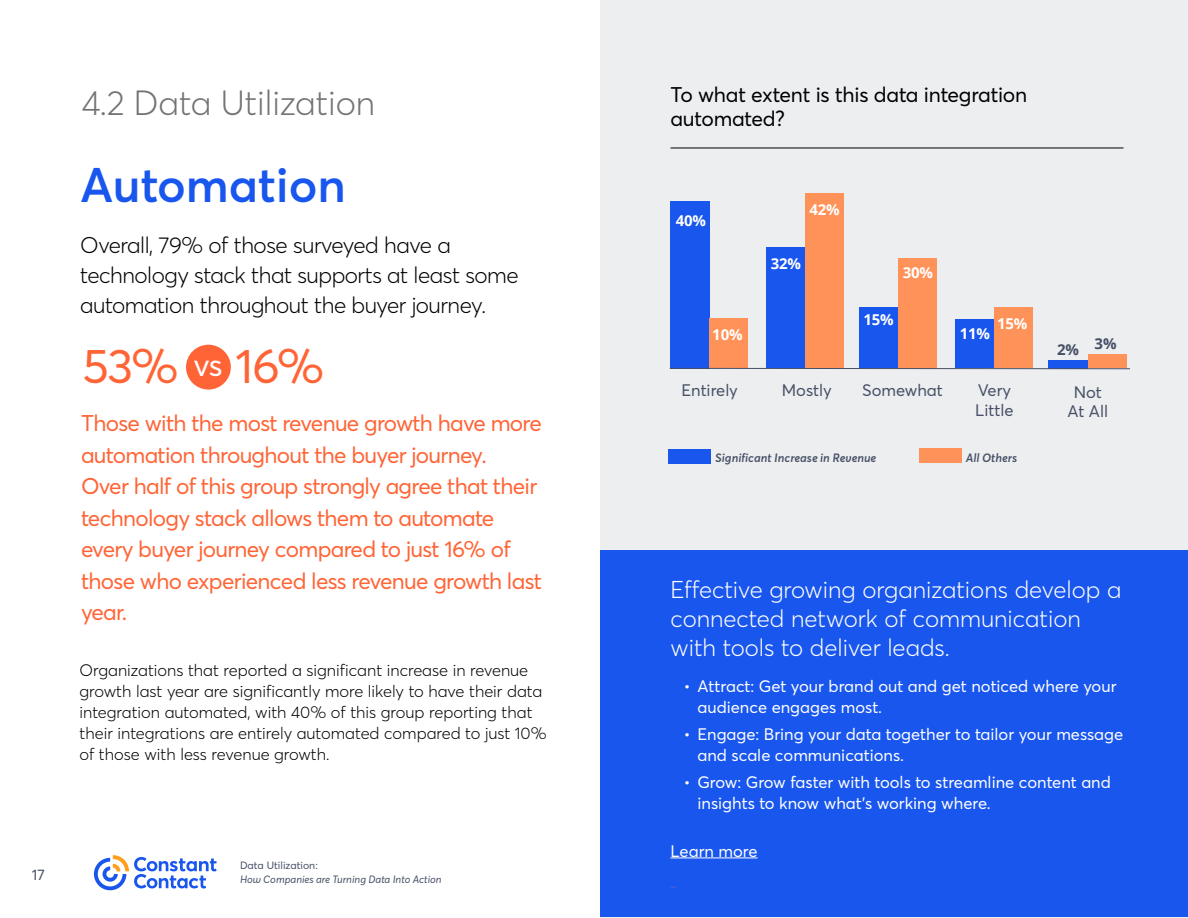
<style>
.page{position:relative;width:1188px;height:918px;background:#fff}
.page>*{position:absolute;margin:0;border:0;box-sizing:border-box;transform-origin:0 0}
.Paragraph_Style_1{font:600 48px "CT Sans";color:#1856ed}
.bulleted_list{font:48px "CT Sans";color:#ff6436}
.Heading{font:300 34.5px "CT Sans";color:#737373}
.bulleted_list-2{font:31.5px "CT Sans";color:#fff}
.large_body_copy{font:300 24px/28.8px "CT Sans";color:#fff}
.bulleted_list-3{font:22.5px/31.5px "CT Sans";letter-spacing:-.03em;color:#ff6436}
.large_body_copy-2{font:300 22.5px/30px "CT Sans";letter-spacing:-.02em;color:#000}
.Body_Copy{font:21px/24px "CT Sans";letter-spacing:-.01em;color:#000}
.Paragraph_Style_6_11{font:300 16.5px/21px "CT Sans";color:#000}
.body_copy{font:16.5px/21px "CT Sans";color:#fff}
.Body_Copy-2{font:16.5px/19.5px "CT Sans";color:#475066}
.Body_Copy-3{font:700 15px "Open Sans";letter-spacing:-.01em;color:#fff}
.Body_Copy-4{font:700 15px "Open Sans";color:#475066}
.t1{font:15px "CT Sans";color:#475066}
.body_copy-2{font:italic 600 12px "CT Sans";color:#475066}
.t2{font:italic 10.5px "CT Sans";color:#475066}
.t3{font:10.5px "CT Sans";color:#475066}
</style>
<div class="page">
<svg style="left:94px;top:855px;width:123px;height:35px"></svg>
<div style="left:600px;top:0;width:588px;height:918px;background:#edeef0"></div>
<div style="left:600px;top:550px;width:588px;height:367px;background:#1856ed"></div>
<hr style="left:670px;top:858px;width:88px;height:1px;background:#fff">
<hr style="left:670px;top:148px;width:454px;height:1px;background:#000">
<div style="left:186px;top:345px;width:45px;height:45px;background:#ff6436;border-radius:50%"></div>
<div style="left:670px;top:201px;width:40px;height:167px;background:#1856ed"></div>
<div style="left:709px;top:319px;width:39px;height:49px;background:#ff9258"></div>
<div style="left:766px;top:248px;width:40px;height:120px;background:#1856ed"></div>
<div style="left:805px;top:194px;width:39px;height:174px;background:#ff9258"></div>
<div style="left:860px;top:308px;width:39px;height:60px;background:#1856ed"></div>
<div style="left:898px;top:258px;width:39px;height:110px;background:#ff9258"></div>
<div style="left:955px;top:320px;width:40px;height:48px;background:#1856ed"></div>
<div style="left:994px;top:308px;width:39px;height:60px;background:#ff9258"></div>
<div style="left:1049px;top:360px;width:39px;height:8px;background:#1856ed"></div>
<div style="left:1088px;top:355px;width:38px;height:13px;background:#ff9258"></div>
<hr style="left:670px;top:368px;width:460px;height:1px;background:#475066">
<div style="left:668px;top:449px;width:43px;height:15px;background:#1856ed"></div>
<div style="left:919px;top:448px;width:42px;height:15px;background:#ff9258"></div>
<p class="Heading" style="left:82px;top:79px;width:295px">4.2 Data Utilization</p>
<p class="Paragraph_Style_1" style="left:80px;top:151px;width:267px">Automation</p>
<p class="large_body_copy-2" style="left:80px;top:229px;width:440px">Overall, 79% of those surveyed have a technology stack that supports at least some automation throughout the buyer journey.</p>
<p class="bulleted_list" style="left:82px;top:333px;width:243px">53% 16%</p>
<p class="bulleted_list-2" style="left:194px;top:343px;width:31px">vs</p>
<p class="bulleted_list-3" style="left:81px;top:407px;width:463px">Those with the most revenue growth have more automation throughout the buyer journey.<br>Over half of this group strongly agree that their technology stack allows them to automate every buyer journey compared to just 16% of those who experienced less revenue growth last year.</p>
<p class="Paragraph_Style_6_11" style="left:80px;top:659px;width:469px">Organizations that reported a significant increase in revenue growth last year are significantly more likely to have their data integration automated, with 40% of this group reporting that their integrations are entirely automated compared to just 10% of those with less revenue growth.</p>
<p class="t1" style="left:32px;top:864px;width:15px">17</p>
<p class="t3" style="left:240px;top:858px;width:79px">Data Utilization:</p>
<p class="t2" style="left:240px;top:872px;width:203px">How Companies are Turning Data Into Action</p>
<p class="Body_Copy" style="left:670px;top:81px;width:358px">To what extent is this data integration automated?</p>
<p class="Body_Copy-3" style="left:676px;top:210px;width:32px">40%</p>
<p class="Body_Copy-3" style="left:712px;top:324px;width:32px">10%</p>
<p class="Body_Copy-2" style="left:681px;top:380px;width:58px">Entirely</p>
<p class="Body_Copy-3" style="left:809px;top:199px;width:32px">42%</p>
<p class="Body_Copy-3" style="left:771px;top:253px;width:32px">32%</p>
<p class="Body_Copy-2" style="left:782px;top:380px;width:51px">Mostly</p>
<p class="Body_Copy-3" style="left:903px;top:262px;width:32px">30%</p>
<p class="Body_Copy-3" style="left:863px;top:309px;width:32px">15%</p>
<p class="Body_Copy-2" style="left:862px;top:380px;width:82px">Somewhat</p>
<p class="Body_Copy-3" style="left:960px;top:322px;width:32px">11%</p>
<p class="Body_Copy-3" style="left:997px;top:313px;width:32px">15%</p>
<p class="Body_Copy-2" style="left:975px;top:380px;width:40px">Very<br>Little</p>
<p class="body_copy-2" style="left:715px;top:450px;width:163px">Significant Increase in Revenue</p>
<p class="body_copy-2" style="left:966px;top:449px;width:53px">All Others</p>
<p class="Body_Copy-4" style="left:1057px;top:339px;width:23px">2%</p>
<p class="Body_Copy-4" style="left:1095px;top:333px;width:23px">3%</p>
<p class="Body_Copy-2" style="left:1067px;top:381px;width:42px;text-align:center">Not<br>At All</p>
<p class="large_body_copy" style="left:670px;top:574px;width:452px">Effective growing organizations develop a connected network of communication with tools to deliver leads.</p>
<p class="body_copy" style="left:697px;top:675px;width:421px;text-indent:-14px">• Attract: Get your brand out and get noticed where your audience engages most.</p>
<p class="body_copy" style="left:697px;top:723px;width:427px;text-indent:-14px">• Engage: Bring your data together to tailor your message and scale communications.</p>
<p class="body_copy" style="left:697px;top:771px;width:415px;text-indent:-14px">• Grow: Grow faster with tools to streamline content and insights to know what’s working where.</p>
<p class="body_copy" style="left:670px;top:840px;width:89px">Learn more</p>
</div>
